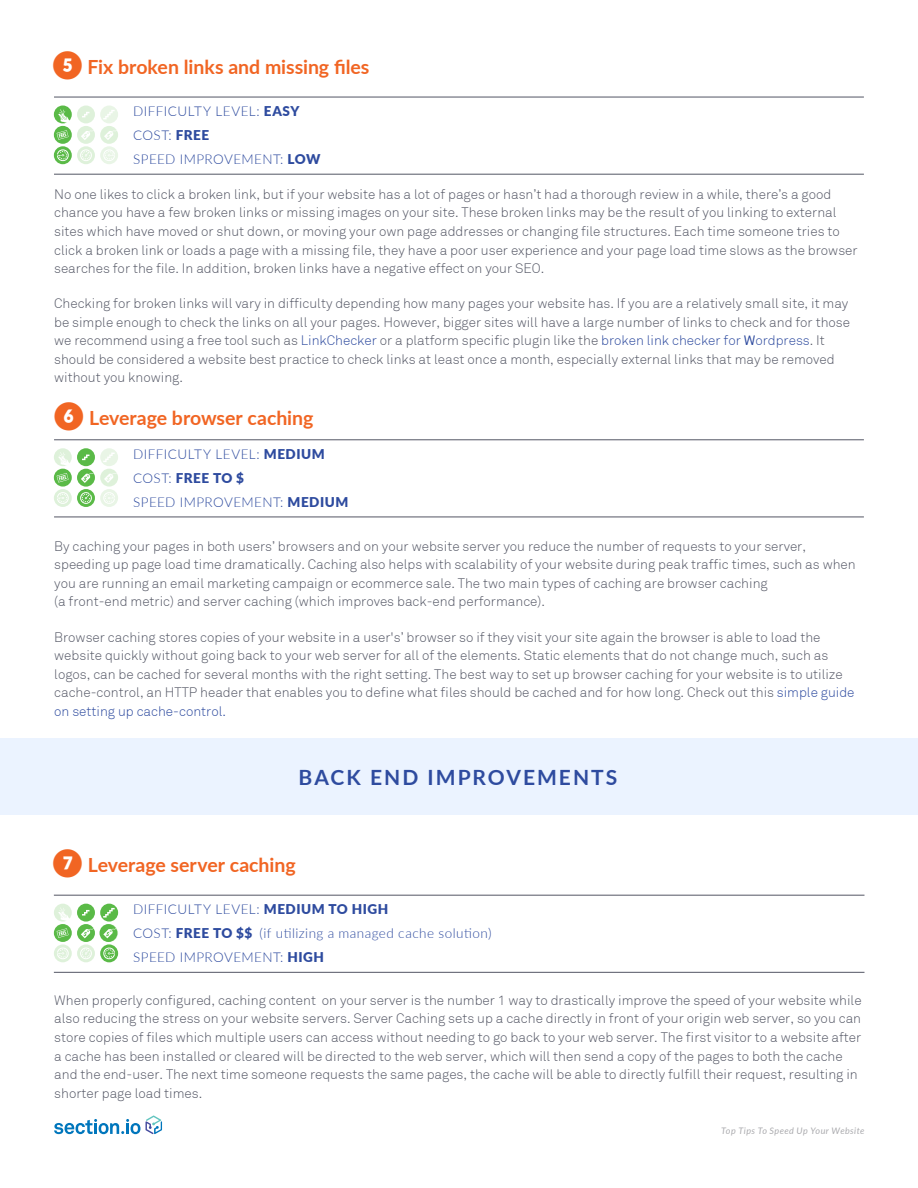
<style>
.page{position:relative;width:918px;height:1188px;background:#fff}
.page>*{position:absolute;margin:0;border:0;box-sizing:border-box;transform-origin:0 0}
.t1{font:700 21px "Lato";letter-spacing:.095em;color:#2e4b9f}
.t2{font:700 19.5px "Lato";letter-spacing:-.005em;color:#f16523}
.t3{font:300 13.5px/18.6px "Akkurat";color:#535664}
.t4{font:300 13.5px/24px "Lato";letter-spacing:.03em;color:#2e4b9f}
.t5{font:italic 9px "Lato";letter-spacing:.045em;color:#aaaaae}
.s1{font-size:27px}
.s2{font-weight:900}
.s3{color:#2e4b9f}
.s4{font-weight:400;color:#2e4b9f}
</style>
<div class="page">
<div style="left:54px;top:106px;width:18px;height:17px;background:#5aba47;border-radius:50%"></div>
<svg style="left:58px;top:109px;width:12px;height:14px"></svg>
<svg style="left:54px;top:146px;width:18px;height:18px"></svg>
<svg style="left:57px;top:149px;width:12px;height:13px"></svg>
<svg style="left:54px;top:126px;width:18px;height:18px"></svg>
<svg style="left:57px;top:130px;width:12px;height:10px"></svg>
<div style="left:77px;top:126px;width:18px;height:18px;background:#def1da;border-radius:50%"></div>
<svg style="left:81px;top:130px;width:13px;height:10px"></svg>
<div style="left:100px;top:126px;width:18px;height:18px;background:#def1da;border-radius:50%"></div>
<svg style="left:104px;top:130px;width:13px;height:10px"></svg>
<div style="left:77px;top:146px;width:18px;height:18px;background:#def1da;border-radius:50%"></div>
<svg style="left:80px;top:149px;width:12px;height:12px"></svg>
<div style="left:100px;top:106px;width:18px;height:17px;background:#e9f5e6;border-radius:50%"></div>
<svg style="left:103px;top:110px;width:12px;height:9px"></svg>
<div style="left:77px;top:106px;width:18px;height:17px;background:#def1da;border-radius:50%"></div>
<svg style="left:82px;top:112px;width:7px;height:5px"></svg>
<div style="left:100px;top:146px;width:18px;height:18px;background:#e9f5e6;border-radius:50%"></div>
<svg style="left:103px;top:149px;width:12px;height:12px"></svg>
<hr style="left:54px;top:174px;width:810px;height:1px;background:#535664">
<hr style="left:54px;top:97px;width:810px;height:1px;background:#535664">
<svg style="left:54px;top:448px;width:18px;height:18px"></svg>
<svg style="left:58px;top:452px;width:12px;height:14px"></svg>
<div style="left:54px;top:489px;width:18px;height:18px;background:#def1da;border-radius:50%"></div>
<svg style="left:57px;top:492px;width:12px;height:12px"></svg>
<div style="left:54px;top:469px;width:18px;height:18px;background:#5aba47;border-radius:50%"></div>
<svg style="left:57px;top:473px;width:12px;height:9px"></svg>
<div style="left:77px;top:469px;width:18px;height:18px;background:#5aba47;border-radius:50%"></div>
<svg style="left:81px;top:472px;width:13px;height:11px"></svg>
<div style="left:100px;top:469px;width:18px;height:18px;background:#def1da;border-radius:50%"></div>
<svg style="left:104px;top:472px;width:13px;height:11px"></svg>
<svg style="left:77px;top:489px;width:18px;height:18px"></svg>
<svg style="left:80px;top:492px;width:12px;height:12px"></svg>
<div style="left:100px;top:448px;width:18px;height:18px;background:#e9f5e6;border-radius:50%"></div>
<svg style="left:103px;top:453px;width:12px;height:9px"></svg>
<div style="left:77px;top:448px;width:18px;height:18px;background:#5aba47;border-radius:50%"></div>
<svg style="left:82px;top:455px;width:7px;height:5px"></svg>
<div style="left:100px;top:489px;width:18px;height:18px;background:#e9f5e6;border-radius:50%"></div>
<svg style="left:103px;top:492px;width:12px;height:12px"></svg>
<hr style="left:54px;top:517px;width:810px;height:1px;background:#535664">
<hr style="left:54px;top:440px;width:810px;height:1px;background:#535664">
<div style="left:54px;top:904px;width:18px;height:18px;background:#def1da;border-radius:50%"></div>
<svg style="left:58px;top:908px;width:12px;height:14px"></svg>
<svg style="left:54px;top:944px;width:18px;height:18px"></svg>
<svg style="left:57px;top:947px;width:12px;height:13px"></svg>
<div style="left:54px;top:924px;width:18px;height:18px;background:#5aba47;border-radius:50%"></div>
<svg style="left:57px;top:928px;width:12px;height:10px"></svg>
<div style="left:77px;top:924px;width:18px;height:18px;background:#5aba47;border-radius:50%"></div>
<svg style="left:81px;top:928px;width:13px;height:10px"></svg>
<svg style="left:100px;top:924px;width:18px;height:18px"></svg>
<svg style="left:77px;top:944px;width:18px;height:18px"></svg>
<svg style="left:80px;top:948px;width:12px;height:11px"></svg>
<div style="left:100px;top:904px;width:18px;height:18px;background:#5aba47;border-radius:50%"></div>
<svg style="left:103px;top:908px;width:12px;height:10px"></svg>
<div style="left:77px;top:904px;width:18px;height:18px;background:#5aba47;border-radius:50%"></div>
<svg style="left:82px;top:910px;width:7px;height:6px"></svg>
<svg style="left:100px;top:944px;width:18px;height:18px"></svg>
<svg style="left:103px;top:947px;width:12px;height:13px"></svg>
<hr style="left:54px;top:972px;width:810px;height:1px;background:#535664">
<hr style="left:54px;top:895px;width:810px;height:1px;background:#535664">
<div style="left:0;top:738px;width:918px;height:77px;background:#ebf3ff"></div>
<svg style="left:54px;top:1119px;width:86px;height:15px"></svg>
<svg style="left:146px;top:1116px;width:16px;height:18px"></svg>
<div style="left:100px;top:924px;width:17px;height:18px;background:#5aba47;border-radius:50%"></div>
<svg style="left:103px;top:928px;width:14px;height:10px"></svg>
<h2 class="t2" style="left:52px;top:53px;width:319px"><span class="s1">❺</span> Fix broken links and missing files</h2>
<p class="t4" style="left:133px;top:99px;width:189px">DIFFICULTY LEVEL: <span class="s2">EASY<br></span>COST: <span class="s2">FREE<br></span>SPEED IMPROVEMENT: <span class="s2">LOW</span></p>
<p class="t3" style="left:54px;top:185px;width:805px">No one likes to click a broken link, but if your website has a lot of pages or hasn’t had a thorough review in a while, there’s a good chance you have a few broken links or missing images on your site. These broken links may be the result of you linking to external sites which have moved or shut down, or moving your own page addresses or changing file structures. Each time someone tries to click a broken link or loads a page with a missing file, they have a poor user experience and your page load time slows as the browser searches for the file. In addition, broken links have a negative effect on your SEO.</p>
<p class="t3" style="left:54px;top:294px;width:797px">Checking for broken links will vary in difficulty depending how many pages your website has. If you are a relatively small site, it may be simple enough to check the links on all your pages. However, bigger sites will have a large number of links to check and for those we recommend using a free tool such as <span class="s3">LinkChecker</span> or a platform specific plugin like the <span class="s3">broken link checker for</span> <span class="s4">W</span><span class="s3">ordpress</span>. It should be considered a website best practice to check links at least once a month, especially external links that may be removed without you knowing.</p>
<h2 class="t2" style="left:54px;top:403px;width:261px"><span class="s1">❻</span> Leverage browser caching</h2>
<p class="t4" style="left:133px;top:442px;width:217px">DIFFICULTY LEVEL: <span class="s2">MEDIUM<br></span>COST: <span class="s2">FREE TO $<br></span>SPEED IMPROVEMENT: <span class="s2">MEDIUM</span></p>
<p class="t3" style="left:54px;top:537px;width:803px">By caching your pages in both users’ browsers and on your website server you reduce the number of requests to your server, speeding up page load time dramatically. Caching also helps with scalability of your website during peak traffic times, such as when you are running an email marketing campaign or ecommerce sale. The two main types of caching are browser caching<br>(a front-end metric) and server caching (which improves back-end performance).</p>
<p class="t3" style="left:54px;top:628px;width:802px">Browser caching stores copies of your website in a user's’ browser so if they visit your site again the browser is able to load the website quickly without going back to your web server for all of the elements. Static elements that do not change much, such as logos, can be cached for several months with the right setting. The best way to set up browser caching for your website is to utilize cache-control, an HTTP header that enables you to define what files should be cached and for how long. Check out this <span class="s3">simple guide on setting up cache-control.</span></p>
<h1 class="t1" style="left:299px;top:762px;width:320px">BACK END IMPROVEMENTS</h1>
<h2 class="t2" style="left:52px;top:851px;width:245px"><span class="s1">❼</span> Leverage server caching</h2>
<p class="t4" style="left:133px;top:897px;width:360px">DIFFICULTY LEVEL: <span class="s2">MEDIUM TO HIGH<br></span>COST: <span class="s2">FREE TO $$</span> (if utilizing a managed cache solution)<br>SPEED IMPROVEMENT: <span class="s2">HIGH</span></p>
<p class="t3" style="left:54px;top:991px;width:809px">When properly configured, caching content on your server is the number 1 way to drastically improve the speed of your website while also reducing the stress on your website servers. Server Caching sets up a cache directly in front of your origin web server, so you can store copies of files which multiple users can access without needing to go back to your web server. The first visitor to a website after a cache has been installed or cleared will be directed to the web server, which will then send a copy of the pages to both the cache and the end-user. The next time someone requests the same pages, the cache will be able to directly fulfill their request, resulting in shorter page load times.</p>
<p class="t5" style="left:721px;top:1124px;width:145px">Top Tips To Speed Up Your Website</p>
</div>
